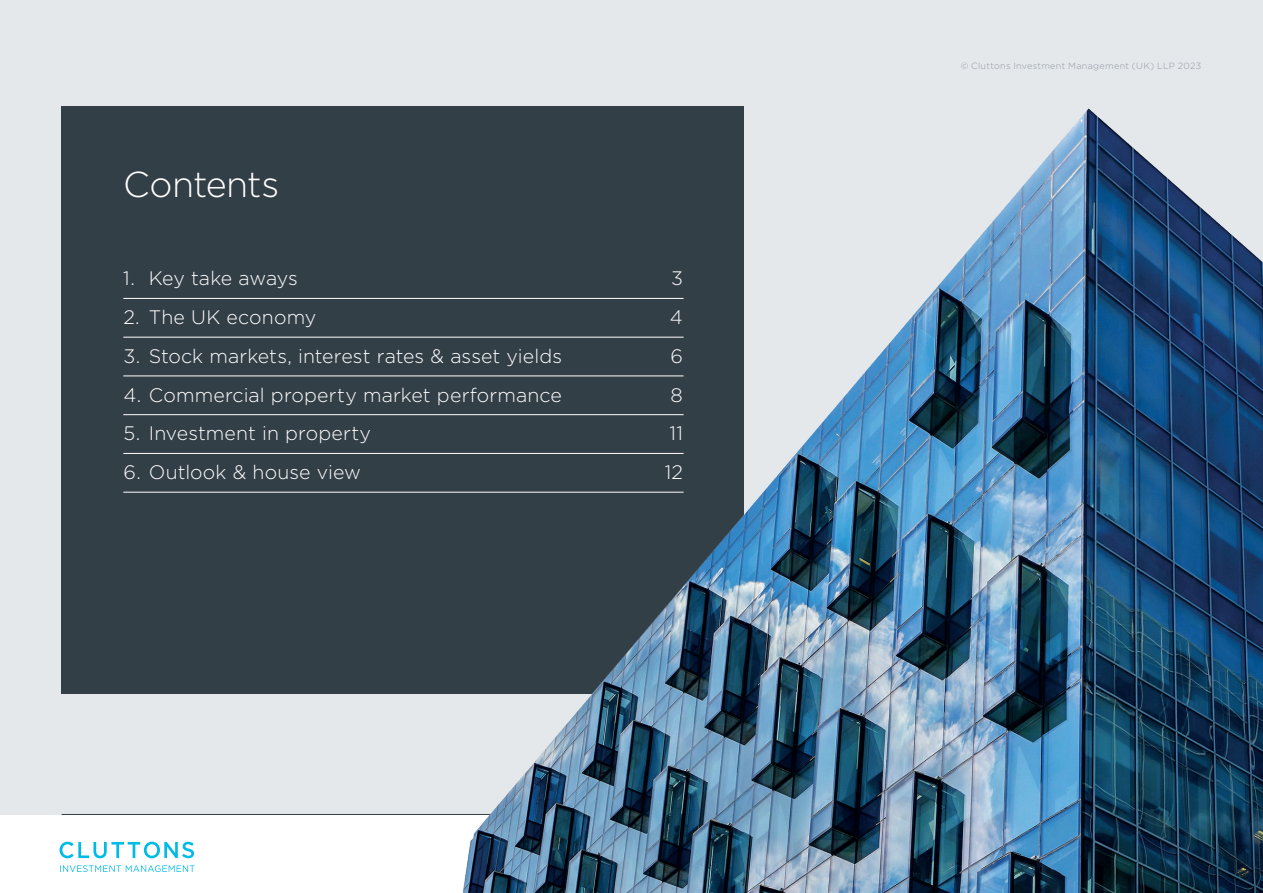
<style>
.page{position:relative;width:1263px;height:893px;background:#fff}
.page>*{position:absolute;margin:0;border:0;box-sizing:border-box;transform-origin:0 0}
.t1{font:300 36px "Gotham";letter-spacing:-.015em;color:#fff}
.t2{font:300 19.5px "Gotham";letter-spacing:.005em;color:#fff}
.t3{font:300 19.5px "Gotham";letter-spacing:-.015em;color:#fff}
.t4{font:300 9px "Gotham";letter-spacing:.04em;color:#8e99a2}
</style>
<div class="page">
<div style="left:0;top:0;width:1263px;height:814px;background:#e5e8eb"></div>
<div style="left:62px;top:106px;width:682px;height:587px;background:#333f47"></div>
<hr style="left:123px;top:298px;width:561px;height:1px;background:#fff">
<hr style="left:123px;top:337px;width:561px;height:1px;background:#fff">
<hr style="left:123px;top:376px;width:561px;height:1px;background:#fff">
<hr style="left:123px;top:414px;width:561px;height:1px;background:#fff">
<hr style="left:123px;top:453px;width:561px;height:1px;background:#fff">
<hr style="left:123px;top:492px;width:561px;height:1px;background:#fff">
<svg style="left:60px;top:842px;width:134px;height:16px"></svg>
<svg style="left:60px;top:865px;width:135px;height:7px"></svg>
<hr style="left:62px;top:814px;width:1139px;height:1px;background:#333f47">
<img style="left:351px;top:108px;width:912px;height:785px">
<h1 class="t1" style="left:123px;top:161px;width:157px">Contents</h1>
<p class="t3" style="left:123px;top:266px;width:176px">1. Key take aways</p>
<p class="t2" style="left:671px;top:266px;width:13px">3</p>
<p class="t2" style="left:123px;top:305px;width:194px">2. The UK economy</p>
<p class="t2" style="left:670px;top:305px;width:14px">4</p>
<p class="t2" style="left:123px;top:344px;width:440px">3. Stock markets, interest rates &amp; asset yields</p>
<p class="t2" style="left:670px;top:344px;width:14px">6</p>
<p class="t2" style="left:123px;top:382px;width:440px">4. Commercial property market performance</p>
<p class="t2" style="left:671px;top:382px;width:14px">8</p>
<p class="t2" style="left:123px;top:421px;width:249px">5. Investment in property</p>
<p class="t2" style="left:670px;top:421px;width:15px">11</p>
<p class="t2" style="left:123px;top:460px;width:239px">6. Outlook &amp; house view</p>
<p class="t2" style="left:665px;top:460px;width:20px">12</p>
<p class="t4" style="left:961px;top:60px;width:242px">© Cluttons Investment Management (UK) LLP 2023</p>
</div>
